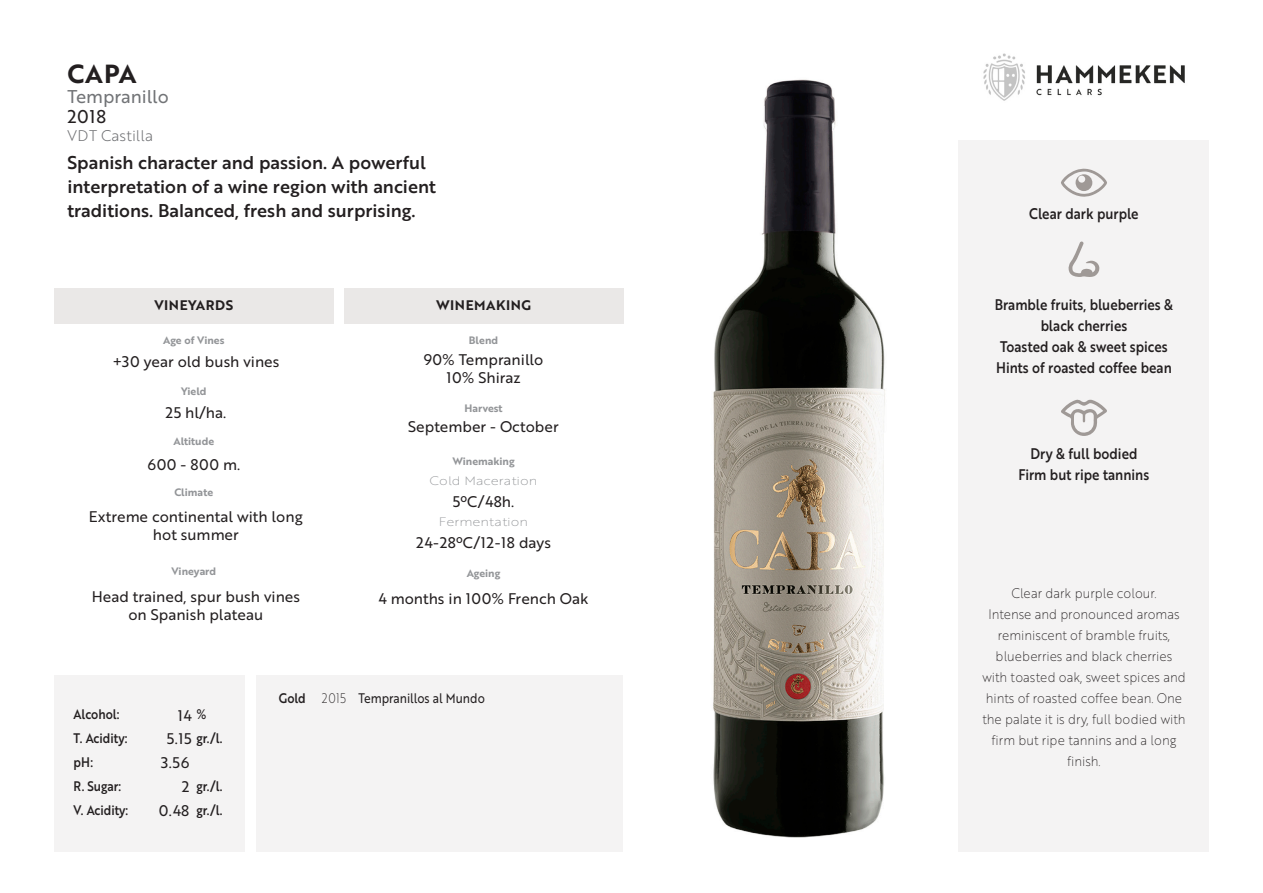
<style>
.page{position:relative;width:1263px;height:893px;background:#fff}
.page>*{position:absolute;margin:0;border:0;box-sizing:border-box;transform-origin:0 0}
.BRAND{font:25.5px "Brother 1816 Bold";color:#231f20}
.CREATIVE{font:18px/24px "Brother 1816 Medium";color:#231f20}
.WINE{font:18px "Brother 1816 Regular";color:#727477}
.VINTAGE{font:18px "Brother 1816 Regular";color:#231f20}
.DATA{font:15px/18px "Brother 1816 Regular";color:#231f20;text-align:center}
.TASTING_TIPS{font:15px/21px "Brother 1816 Medium";color:#231f20;text-align:center;scale:.88 1}
.Analytical_data{font:15px "Brother 1816 Regular";letter-spacing:.04em;color:#231f20}
.DO{font:15px "Brother 1816 Light";letter-spacing:.005em;color:#6c6d70}
.TASTING_NOTES{font:13.5px/21px "Brother 1816 Thin";color:#231f20;text-align:center;scale:.92 1}
.AWARD{font:13.5px "Brother 1816 Medium";color:#231f20;scale:.88 1}
.t1{font:13.5px "Brother 1816 Bold";letter-spacing:.04em;color:#231f20}
.COMPETITION{font:13.5px "Brother 1816 Regular";color:#231f20;scale:.87 1}
.Vintage_AWARD{font:13.5px "Brother 1816 Thin";color:#231f20;scale:.87 1}
.t2{font:12px "Brother 1816 Thin";color:#939598;scale:1.15 1}
.t3{font:10.5px "Brother 1816 Bold";color:#939598}
</style>
<div class="page">
<div style="left:958px;top:140px;width:251px;height:711px;background:#f4f3f3"></div>
<div style="left:257px;top:675px;width:366px;height:176px;background:#f4f3f3"></div>
<div style="left:54px;top:675px;width:190px;height:176px;background:#f4f3f3"></div>
<div style="left:344px;top:288px;width:279px;height:36px;background:#eae8e7"></div>
<div style="left:54px;top:288px;width:280px;height:36px;background:#eae8e7"></div>
<svg style="left:1061px;top:399px;width:46px;height:37px"></svg>
<svg style="left:1068px;top:241px;width:32px;height:36px"></svg>
<svg style="left:1061px;top:169px;width:46px;height:28px"></svg>
<img style="left:983px;top:53px;width:202px;height:48px">
<img style="left:713px;top:79px;width:172px;height:759px">
<p class="BRAND" style="left:67px;top:54px;width:71px">CAPA</p>
<p class="WINE" style="left:67px;top:83px;width:103px">Tempranillo</p>
<p class="VINTAGE" style="left:67px;top:103px;width:40px">2018</p>
<p class="DO" style="left:67px;top:125px;width:87px">VDT Castilla</p>
<p class="CREATIVE" style="left:67px;top:150px;width:370px">Spanish character and passion. A powerful interpretation of a wine region with ancient traditions. Balanced, fresh and surprising.</p>
<p class="t1" style="left:154px;top:294px;width:80px">VINEYARDS</p>
<p class="t1" style="left:436px;top:294px;width:97px">WINEMAKING</p>
<p class="t3" style="left:163px;top:332px;width:63px">Age of Vines</p>
<p class="t3" style="left:469px;top:332px;width:31px">Blend</p>
<p class="DATA" style="left:112px;top:352px;width:168px">+30 year old bush vines</p>
<p class="DATA" style="left:424px;top:350px;width:121px">90% Tempranillo</p>
<p class="DATA" style="left:446px;top:368px;width:75px">10% Shiraz</p>
<p class="DATA" style="left:165px;top:403px;width:62px">25 hl/ha.</p>
<p class="DATA" style="left:408px;top:417px;width:152px">September - October</p>
<p class="t3" style="left:181px;top:383px;width:27px">Yield</p>
<p class="t3" style="left:464px;top:400px;width:40px">Harvest</p>
<p class="t3" style="left:173px;top:433px;width:42px">Altitude</p>
<p class="DATA" style="left:147px;top:455px;width:94px">600 - 800 m.</p>
<p class="t3" style="left:174px;top:484px;width:40px">Climate</p>
<p class="DATA" style="left:89px;top:507px;width:215px">Extreme continental with long hot summer</p>
<p class="t3" style="left:452px;top:453px;width:64px">Winemaking</p>
<p class="t2" style="left:430px;top:472px;width:95px">Cold Maceration</p>
<p class="t2" style="left:439px;top:513px;width:79px">Fermentation</p>
<p class="DATA" style="left:453px;top:492px;width:63px">5ºC/48h.</p>
<p class="DATA" style="left:416px;top:533px;width:136px">24-28ºC/12-18 days</p>
<p class="t3" style="left:171px;top:563px;width:46px">Vineyard</p>
<p class="t3" style="left:467px;top:566px;width:35px">Ageing</p>
<p class="DATA" style="left:92px;top:587px;width:210px">Head trained, spur bush vines on Spanish plateau</p>
<p class="DATA" style="left:378px;top:589px;width:212px">4 months in 100% French Oak</p>
<p class="AWARD" style="left:74px;top:704px;width:53px">Alcohol:</p>
<p class="AWARD" style="left:197px;top:704px;width:13px">%</p>
<p class="AWARD" style="left:74px;top:728px;width:63px">T. Acidity:</p>
<p class="AWARD" style="left:197px;top:728px;width:31px">gr./l.</p>
<p class="Analytical_data" style="left:178px;top:704px;width:16px">14</p>
<p class="Analytical_data" style="left:167px;top:728px;width:27px">5.15</p>
<p class="Analytical_data" style="left:161px;top:752px;width:30px">3.56</p>
<p class="Analytical_data" style="left:182px;top:776px;width:9px">2</p>
<p class="AWARD" style="left:74px;top:752px;width:24px">pH:</p>
<p class="AWARD" style="left:74px;top:776px;width:56px">R. Sugar:</p>
<p class="AWARD" style="left:197px;top:776px;width:31px">gr./l.</p>
<p class="AWARD" style="left:74px;top:800px;width:64px">V. Acidity:</p>
<p class="AWARD" style="left:197px;top:800px;width:31px">gr./l.</p>
<p class="Analytical_data" style="left:159px;top:799px;width:32px">0.48</p>
<p class="AWARD" style="left:279px;top:687px;width:32px">Gold</p>
<p class="Vintage_AWARD" style="left:322px;top:688px;width:29px">2015</p>
<p class="COMPETITION" style="left:358px;top:688px;width:147px">Tempranillos al Mundo</p>
<p class="TASTING_TIPS" style="left:1029px;top:203px;width:126px">Clear dark purple</p>
<p class="TASTING_TIPS" style="left:995px;top:293px;width:204px">Bramble fruits, blueberries &amp; black cherries</p>
<p class="TASTING_TIPS" style="left:1000px;top:335px;width:192px">Toasted oak &amp; sweet spices</p>
<p class="TASTING_TIPS" style="left:996px;top:356px;width:201px">Hints of roasted coffee bean</p>
<p class="TASTING_TIPS" style="left:1030px;top:442px;width:123px">Dry &amp; full bodied</p>
<p class="TASTING_TIPS" style="left:1019px;top:463px;width:150px">Firm but ripe tannins</p>
<p class="TASTING_NOTES" style="left:982px;top:582px;width:222px">Clear dark purple colour.<br>Intense and pronounced aromas reminiscent of bramble fruits, blueberries and black cherries with toasted oak, sweet spices and hints of roasted coffee bean. One the palate it is dry, full bodied with firm but ripe tannins and a long finish.</p>
</div>
